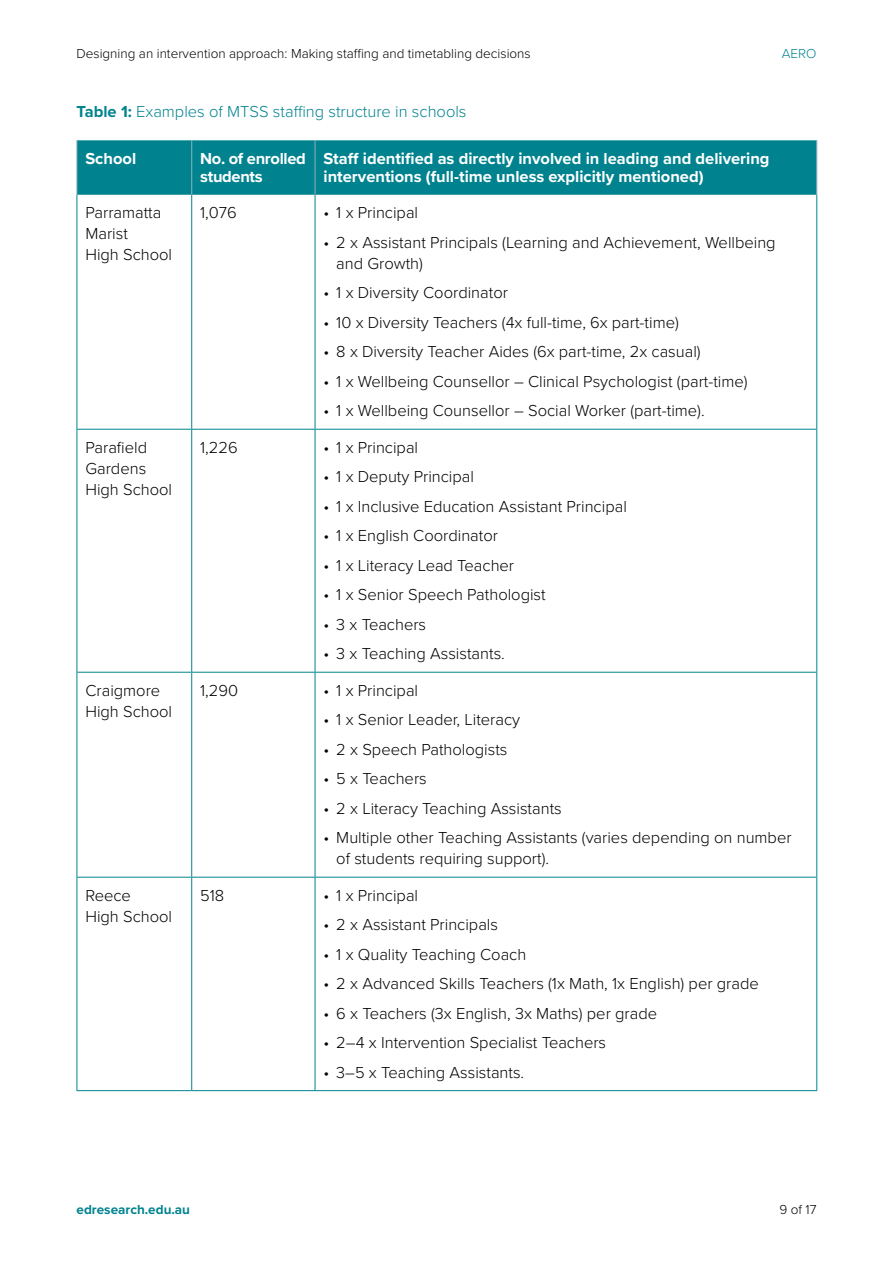
<style>
.page{position:relative;width:893px;height:1263px;background:#fff}
.page>*{position:absolute;margin:0;border:0;box-sizing:border-box;transform-origin:0 0}
.Table_body{font:300 16.5px/21px "Proxima Nova";color:#000}
.Table_header_row{font:700 16.5px/18px "Proxima Nova";color:#fff}
.Figure_table_title{font:300 16.5px "Proxima Nova";color:#01838f}
.Table_header_row-2{font:700 16.5px/18px "Proxima Nova";letter-spacing:-.02em;color:#fff}
.t1{font:300 13.5px "Proxima Nova";color:#000}
.t2{font:700 13.5px "Proxima Nova";color:#01838f}
.t3{font:300 13.5px "Proxima Nova";color:#01838f}
.s1{font-weight:700}
</style>
<div class="page">
<div style="left:78px;top:140px;width:738px;height:55px;background:#01838f"></div>
<hr style="left:191px;top:140px;width:1px;height:55px;background:#8eb3bc">
<hr style="left:315px;top:140px;width:1px;height:55px;background:#8eb3bc">
<hr style="left:191px;top:195px;width:1px;height:234px;background:#01838f">
<hr style="left:315px;top:195px;width:1px;height:234px;background:#01838f">
<hr style="left:77px;top:429px;width:115px;height:1px;background:#01838f">
<hr style="left:192px;top:429px;width:123px;height:1px;background:#01838f">
<hr style="left:191px;top:430px;width:1px;height:242px;background:#01838f">
<hr style="left:315px;top:429px;width:502px;height:1px;background:#01838f">
<hr style="left:315px;top:430px;width:1px;height:242px;background:#01838f">
<hr style="left:77px;top:672px;width:115px;height:1px;background:#01838f">
<hr style="left:192px;top:672px;width:123px;height:1px;background:#01838f">
<hr style="left:191px;top:673px;width:1px;height:204px;background:#01838f">
<hr style="left:315px;top:672px;width:502px;height:1px;background:#01838f">
<hr style="left:315px;top:673px;width:1px;height:204px;background:#01838f">
<hr style="left:77px;top:877px;width:115px;height:1px;background:#01838f">
<hr style="left:192px;top:877px;width:123px;height:1px;background:#01838f">
<hr style="left:191px;top:877px;width:1px;height:213px;background:#01838f">
<hr style="left:315px;top:877px;width:502px;height:1px;background:#01838f">
<hr style="left:315px;top:877px;width:1px;height:213px;background:#01838f">
<hr style="left:77px;top:195px;width:1px;height:234px;background:#01838f">
<hr style="left:816px;top:195px;width:1px;height:234px;background:#01838f">
<hr style="left:77px;top:430px;width:1px;height:242px;background:#01838f">
<hr style="left:816px;top:430px;width:1px;height:242px;background:#01838f">
<hr style="left:77px;top:673px;width:1px;height:204px;background:#01838f">
<hr style="left:816px;top:673px;width:1px;height:204px;background:#01838f">
<hr style="left:77px;top:877px;width:1px;height:213px;background:#01838f">
<hr style="left:816px;top:877px;width:1px;height:213px;background:#01838f">
<hr style="left:77px;top:1090px;width:115px;height:1px;background:#01838f">
<hr style="left:192px;top:1090px;width:123px;height:1px;background:#01838f">
<hr style="left:315px;top:1090px;width:502px;height:1px;background:#01838f">
<hr style="left:77px;top:140px;width:1px;height:55px;background:#8eb3bc">
<hr style="left:816px;top:140px;width:1px;height:55px;background:#8eb3bc">
<p class="t1" style="left:77px;top:43px;width:456px">Designing an intervention approach: Making staffing and timetabling decisions</p>
<p class="t3" style="left:782px;top:43px;width:36px">AERO</p>
<p class="Figure_table_title" style="left:77px;top:100px;width:391px"><span class="s1">Table 1:</span> Examples of MTSS staffing structure in schools</p>
<p class="Table_header_row" style="left:85px;top:149px;width:52px">School</p>
<p class="Table_header_row-2" style="left:200px;top:149px;width:107px">No. of enrolled students</p>
<p class="Table_header_row" style="left:324px;top:149px;width:448px">Staff identified as directly involved in leading and delivering interventions (full-time unless explicitly mentioned)</p>
<p class="Table_body" style="left:85px;top:202px;width:88px">Parramatta<br>Marist<br>High School</p>
<p class="Table_body" style="left:200px;top:202px;width:38px">1,076</p>
<p class="Table_body" style="left:324px;top:202px;width:96px">• 1 x Principal</p>
<p class="Table_body" style="left:336px;top:231px;width:441px;text-indent:-13px">• 2 x Assistant Principals (Learning and Achievement, Wellbeing and Growth)</p>
<p class="Table_body" style="left:324px;top:282px;width:186px">• 1 x Diversity Coordinator</p>
<p class="Table_body" style="left:324px;top:311px;width:357px">• 10 x Diversity Teachers (4x full-time, 6x part-time)</p>
<p class="Table_body" style="left:324px;top:341px;width:379px">• 8 x Diversity Teacher Aides (6x part-time, 2x casual)</p>
<p class="Table_body" style="left:324px;top:370px;width:426px">• 1 x Wellbeing Counsellor – Clinical Psychologist (part-time)</p>
<p class="Table_body" style="left:324px;top:400px;width:383px">• 1 x Wellbeing Counsellor – Social Worker (part-time).</p>
<p class="Table_body" style="left:85px;top:436px;width:88px">Parafield<br>Gardens<br>High School</p>
<p class="Table_body" style="left:200px;top:436px;width:39px">1,226</p>
<p class="Table_body" style="left:324px;top:436px;width:96px">• 1 x Principal</p>
<p class="Table_body" style="left:324px;top:465px;width:152px">• 1 x Deputy Principal</p>
<p class="Table_body" style="left:324px;top:495px;width:305px">• 1 x Inclusive Education Assistant Principal</p>
<p class="Table_body" style="left:324px;top:524px;width:176px">• 1 x English Coordinator</p>
<p class="Table_body" style="left:324px;top:554px;width:192px">• 1 x Literacy Lead Teacher</p>
<p class="Table_body" style="left:324px;top:583px;width:224px">• 1 x Senior Speech Pathologist</p>
<p class="Table_body" style="left:324px;top:613px;width:104px">• 3 x Teachers</p>
<p class="Table_body" style="left:324px;top:642px;width:183px">• 3 x Teaching Assistants.</p>
<p class="Table_body" style="left:85px;top:679px;width:88px">Craigmore<br>High School</p>
<p class="Table_body" style="left:200px;top:679px;width:39px">1,290</p>
<p class="Table_body" style="left:324px;top:679px;width:96px">• 1 x Principal</p>
<p class="Table_body" style="left:324px;top:708px;width:198px">• 1 x Senior Leader, Literacy</p>
<p class="Table_body" style="left:324px;top:738px;width:185px">• 2 x Speech Pathologists</p>
<p class="Table_body" style="left:324px;top:767px;width:105px">• 5 x Teachers</p>
<p class="Table_body" style="left:324px;top:797px;width:240px">• 2 x Literacy Teaching Assistants</p>
<p class="Table_body" style="left:336px;top:826px;width:457px;text-indent:-13px">• Multiple other Teaching Assistants (varies depending on number of students requiring support).</p>
<p class="Table_body" style="left:85px;top:884px;width:88px">Reece<br>High School</p>
<p class="Table_body" style="left:200px;top:884px;width:26px">518</p>
<p class="Table_body" style="left:324px;top:884px;width:96px">• 1 x Principal</p>
<p class="Table_body" style="left:324px;top:913px;width:176px">• 2 x Assistant Principals</p>
<p class="Table_body" style="left:324px;top:943px;width:204px">• 1 x Quality Teaching Coach</p>
<p class="Table_body" style="left:324px;top:972px;width:437px">• 2 x Advanced Skills Teachers (1x Math, 1x English) per grade</p>
<p class="Table_body" style="left:324px;top:1002px;width:335px">• 6 x Teachers (3x English, 3x Maths) per grade</p>
<p class="Table_body" style="left:324px;top:1031px;width:284px">• 2–4 x Intervention Specialist Teachers</p>
<p class="Table_body" style="left:324px;top:1061px;width:202px">• 3–5 x Teaching Assistants.</p>
<p class="t2" style="left:77px;top:1200px;width:115px">edresearch.edu.au</p>
<p class="t1" style="left:779px;top:1200px;width:39px">9 of 17</p>
</div>
